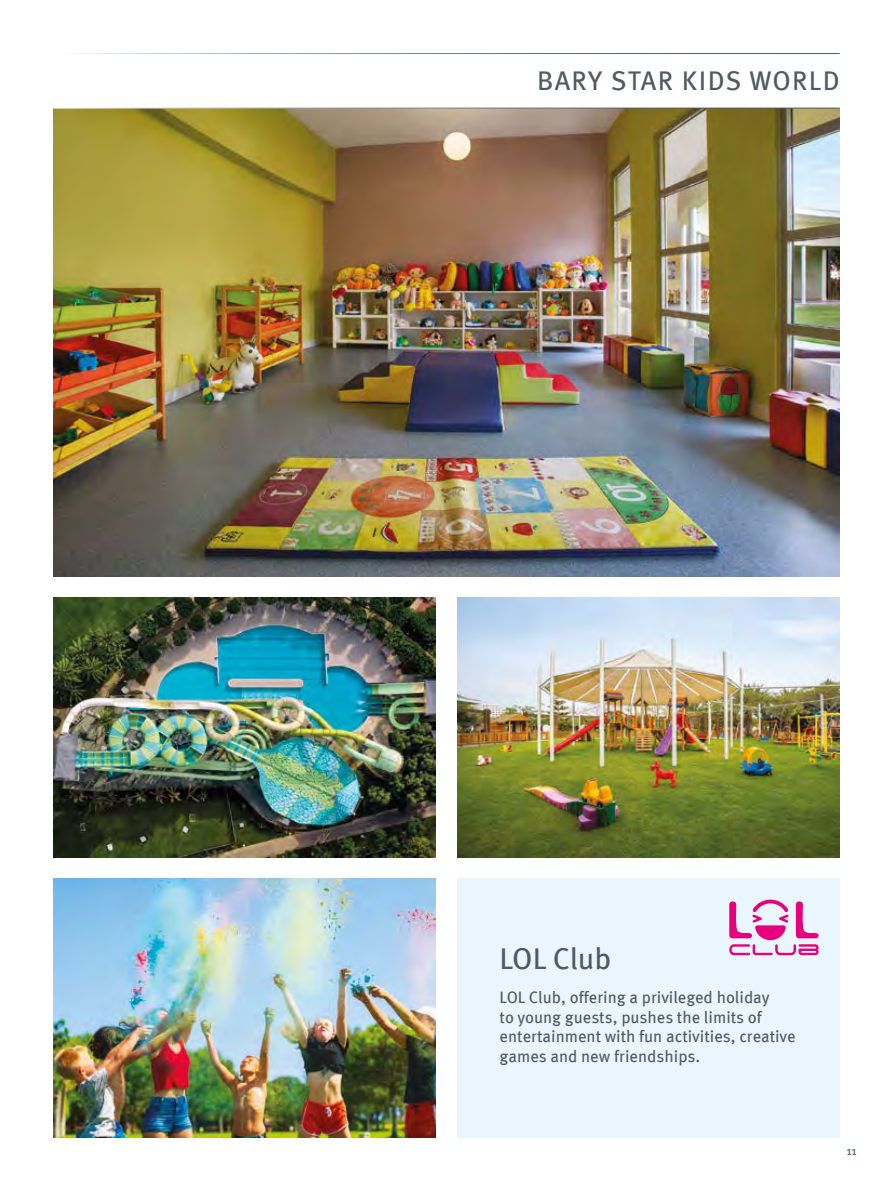
<style>
.page{position:relative;width:893px;height:1191px;background:#fff}
.page>*{position:absolute;margin:0;border:0;box-sizing:border-box;transform-origin:0 0}
.t1{font:30px "Meta Pro";color:#4e5b61}
.t2{font:27px "Meta Pro";letter-spacing:.05em;color:#4e5b61}
.t3{font:16.5px/19.8px "Meta Pro";color:#4e5b61}
.t4{font:12px "Meta Pro";color:#4e5b61}
</style>
<div class="page">
<img style="left:53px;top:109px;width:787px;height:467px">
<img style="left:457px;top:597px;width:383px;height:260px">
<div style="left:457px;top:878px;width:383px;height:259px;background:#eaf6fe"></div>
<img style="left:53px;top:878px;width:383px;height:259px">
<svg style="left:729px;top:899px;width:90px;height:56px"></svg>
<img style="left:53px;top:597px;width:383px;height:260px">
<h2 class="t2" style="left:537px;top:64px;width:304px">BARY STAR KIDS WORLD</h2>
<h1 class="t1" style="left:500px;top:940px;width:113px">LOL Club</h1>
<p class="t3" style="left:500px;top:987px;width:298px">LOL Club, offering a privileged holiday<br>to young guests, pushes the limits of entertainment with fun activities, creative games and new friendships.</p>
<p class="t4" style="left:846px;top:1143px;width:12px">11</p>
</div>
